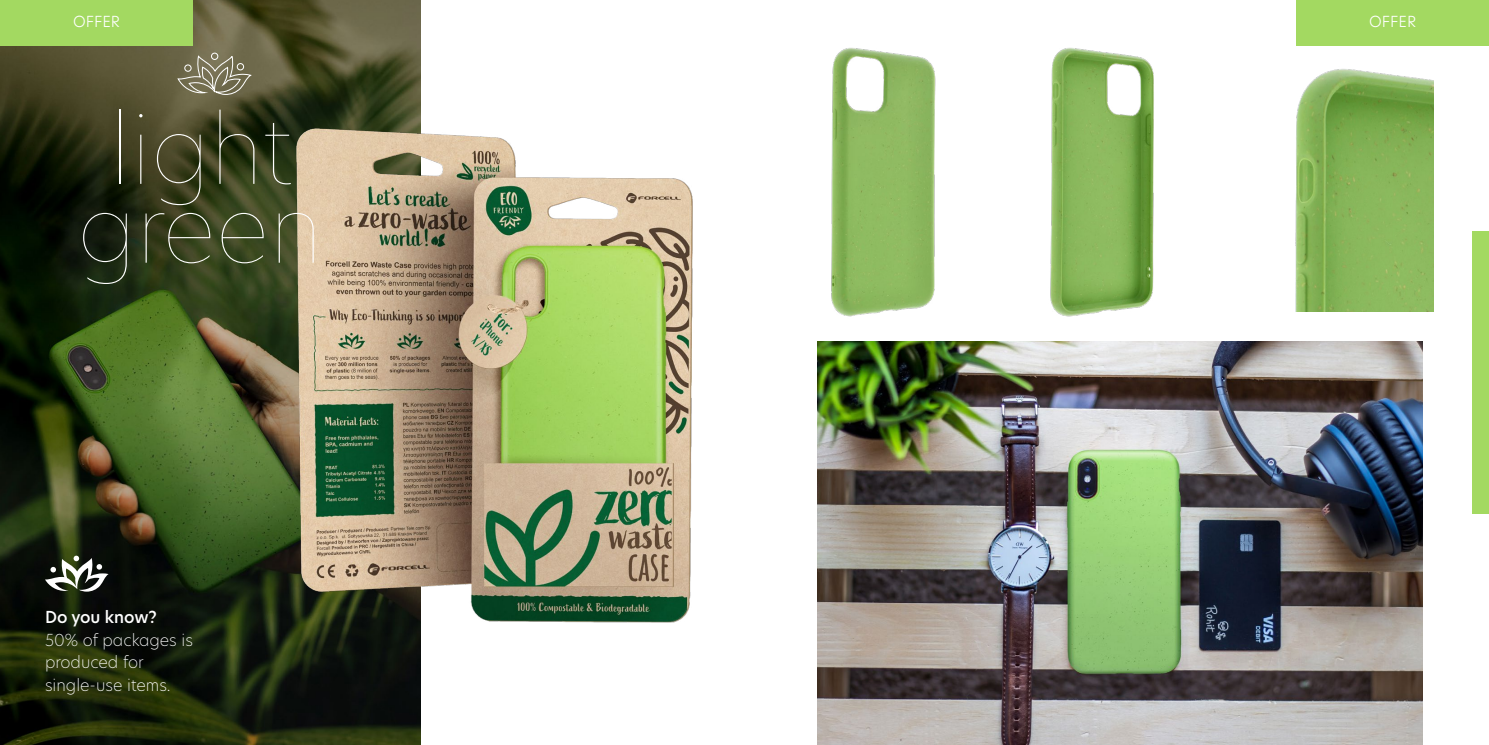
<style>
.page{position:relative;width:1489px;height:745px;background:#fff}
.page>*{position:absolute;margin:0;border:0;box-sizing:border-box;transform-origin:0 0}
.t1{font:100 93.75px/78.8px "Hero New";color:#fff;text-align:center}
.t2{font:200 16.25px/22.5px "Hero New";color:#fff}
.t3{font:500 16.25px "Hero New";color:#fff}
.t4{font:300 15px "Hero New";color:#fff}
</style>
<div class="page">
<img style="left:0;top:0;width:420px;height:744px">
<img style="left:279px;top:78px;width:414px;height:577px">
<svg style="left:176px;top:52px;width:77px;height:44px"></svg>
<img style="left:817px;top:341px;width:604px;height:403px">
<img style="left:831px;top:48px;width:105px;height:269px">
<img style="left:1050px;top:48px;width:104px;height:269px">
<img style="left:1295px;top:45px;width:137px;height:266px">
<div style="left:1472px;top:231px;width:16px;height:282px;background:#a3d961"></div>
<svg style="left:45px;top:555px;width:63px;height:36px"></svg>
<div style="left:0;top:0;width:193px;height:45px;background:#a3d961"></div>
<div style="left:1295px;top:0;width:193px;height:45px;background:#a3d961"></div>
<p class="t4" style="left:73px;top:11px;width:49px">OFFER</p>
<p class="t4" style="left:1368px;top:11px;width:49px">OFFER</p>
<h1 class="t1" style="left:77px;top:106px;width:246px">light green</h1>
<p class="t3" style="left:45px;top:606px;width:113px">Do you know?</p>
<p class="t2" style="left:45px;top:627px;width:150px">50% of packages is produced for single-use items.</p>
</div>
